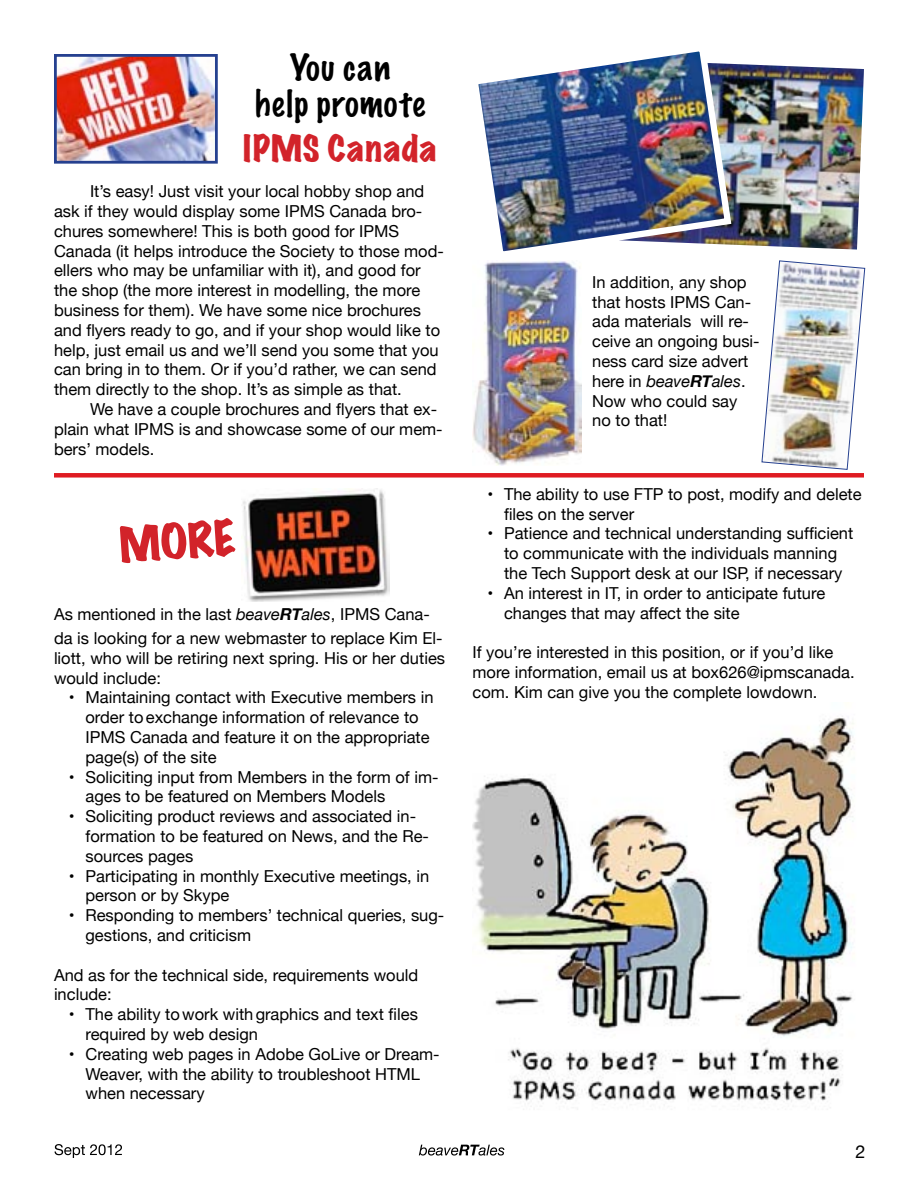
<style>
.page{position:relative;width:918px;height:1188px;background:#fff}
.page>*{position:absolute;margin:0;border:0;box-sizing:border-box;transform-origin:0 0}
.t1{font:100 33px/36px "Marker Felt";letter-spacing:.035em;color:#000;text-align:center}
.t2{font:expanded 33px "Marker Felt";letter-spacing:.03em;color:#d2232a}
.t3{font:18px "Helvetica Neue";color:#000}
.t4{font:16.5px/19.8px "Helvetica Neue";color:#000}
.s1{font-style:italic}
.s2{font-weight:700;font-style:italic}
</style>
<div class="page">
<svg style="left:419px;top:1145px;width:85px;height:11px"></svg>
<svg style="left:55px;top:1144px;width:67px;height:14px"></svg>
<img style="left:58px;top:58px;width:156px;height:102px">
<div style="left:54px;top:54px;width:164px;height:110px;border:3px solid #25408f"></div>
<img style="left:735px;top:64px;width:129px;height:186px">
<img style="left:478px;top:51px;width:257px;height:201px">
<div style="left:54px;top:473px;width:810px;height:5px;background:#df1b22"></div>
<img style="left:472px;top:716px;width:383px;height:389px">
<img style="left:243px;top:488px;width:147px;height:113px">
<svg style="left:120px;top:518px;width:115px;height:45px"></svg>
<img style="left:472px;top:260px;width:110px;height:206px">
<img style="left:761px;top:260px;width:105px;height:210px">
<h1 class="t1" style="left:255px;top:49px;width:172px">You can<br>help promote</h1>
<h1 class="t2" style="left:243px;top:123px;width:195px">IPMS Canada</h1>
<p class="t4" style="left:54px;top:182px;width:391px;text-indent:36px">It’s easy! Just visit your local hobby shop and ask if they would display some IPMS Canada bro&shy;chures somewhere! This is both good for IPMS Canada (it helps introduce the Society to those mod&shy;ellers who may be unfamiliar with it), and good for the shop (the more interest in modelling, the more business for them). We have some nice brochures and flyers ready to go, and if your shop would like to help, just email us and we’ll send you some that you can bring in to them. Or if you’d rather, we can send them directly to the shop. It’s as simple as that.</p>
<p class="t4" style="left:54px;top:400px;width:390px;text-indent:36px">We have a couple brochures and flyers that ex&shy;plain what IPMS is and showcase some of our mem&shy;bers’ models.</p>
<p class="t4" style="left:54px;top:603px;width:390px;line-height:24px">As mentioned in the last <span class="s1">beave</span><span class="s2">RT</span><span class="s1">ales</span>, IPMS Cana&shy;da is looking for a new webmaster to replace Kim El-</p>
<p class="t4" style="left:54px;top:649px;width:393px">liott, who will be retiring next spring. His or her duties would include:</p>
<p class="t4" style="left:85px;top:689px;width:350px;text-indent:-16px">• Maintaining contact with Executive members in order to exchange information of relevance to IPMS Canada and feature it on the appropriate page(s) of the site</p>
<p class="t4" style="left:85px;top:768px;width:355px;text-indent:-16px">• Soliciting input from Members in the form of im&shy;ages to be featured on Members Models</p>
<p class="t4" style="left:85px;top:807px;width:345px;text-indent:-16px">• Soliciting product reviews and associated in&shy;formation to be featured on News, and the Re&shy;sources pages</p>
<p class="t4" style="left:85px;top:867px;width:345px;text-indent:-16px">• Participating in monthly Executive meetings, in person or by Skype</p>
<p class="t4" style="left:85px;top:906px;width:360px;text-indent:-16px">• Responding to members’ technical queries, sug&shy;gestions, and criticism</p>
<p class="t4" style="left:54px;top:966px;width:366px">And as for the technical side, requirements would include:</p>
<p class="t4" style="left:85px;top:1005px;width:334px;text-indent:-16px">• The ability to work with graphics and text files required by web design</p>
<p class="t4" style="left:85px;top:1045px;width:356px;text-indent:-16px">• Creating web pages in Adobe GoLive or Dream-<br>Weaver, with the ability to troubleshoot HTML when necessary</p>
<p class="t4" style="left:592px;top:273px;width:169px">In addition, any shop that hosts IPMS Can&shy;ada materials will re&shy;ceive an ongoing busi&shy;ness card size advert here in <span class="s1">beave</span><span class="s2">RT</span><span class="s1">ales</span>.<br>Now who could say no to that!</p>
<p class="t4" style="left:504px;top:485px;width:359px;text-indent:-16px">• The ability to use FTP to post, modify and delete files on the server</p>
<p class="t4" style="left:488px;top:525px;width:367px;text-align:center">• Patience and technical understanding sufficient to communicate with the individuals manning<br>the Tech Support desk at our ISP, if necessary</p>
<p class="t4" style="left:504px;top:584px;width:323px;text-indent:-16px">• An interest in IT, in order to anticipate future changes that may affect the site</p>
<p class="t4" style="left:473px;top:643px;width:384px">If you’re interested in this position, or if you’d like more information, email us at box626@ipmscanada. com. Kim can give you the complete lowdown.</p>
<p class="t3" style="left:856px;top:1138px;width:12px">2</p>
</div>
